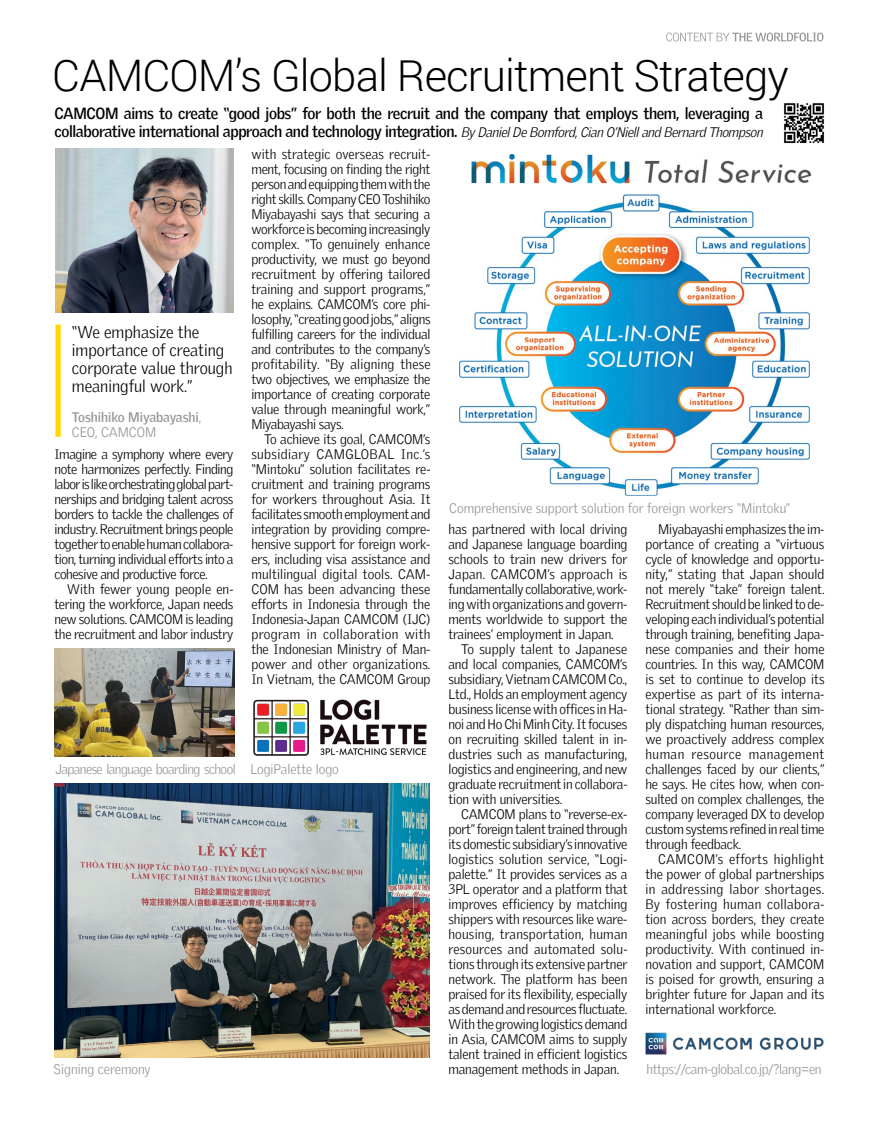
<style>
.page{position:relative;width:878px;height:1134px;background:#fff}
.page>*{position:absolute;margin:0;border:0;box-sizing:border-box;transform-origin:0 0}
.t1{font:300 43.5px "Roboto";letter-spacing:-.02em;color:#000}
.t2{font:300 16.5px/18px "Griffith Gothic";color:#000}
.t3{font:700 15.75px/18px "Griffith Gothic";letter-spacing:-.025em;color:#000}
.t4{font:300 13.5px/15px "Griffith Gothic";letter-spacing:-.01em;color:#000;text-align:justify}
.t5{font:300 13.5px "Griffith Gothic";color:#939598}
.t6{font:300 13.5px "Griffith Gothic";letter-spacing:-.04em;color:#939598}
.t7{font:300 13.5px "Griffith Gothic";letter-spacing:-.02em;color:#939598}
.t8{font:700 13.5px/15px "Griffith Gothic";color:#939598}
.s1{font-weight:300;font-style:italic;font-size:13.5px}
.s2{font-weight:300}
</style>
<div class="page">
<svg style="left:666px;top:33px;width:157px;height:8px"></svg>
<div style="left:55px;top:325px;width:6px;height:112px;background:#ffd800"></div>
<img style="left:55px;top:148px;width:178px;height:165px">
<img style="left:645px;top:1032px;width:178px;height:23px">
<img style="left:784px;top:103px;width:41px;height:41px">
<img style="left:54px;top:783px;width:375px;height:275px">
<img style="left:459px;top:194px;width:352px;height:302px">
<img style="left:471px;top:154px;width:340px;height:30px">
<img style="left:54px;top:648px;width:180px;height:109px">
<img style="left:253px;top:699px;width:174px;height:57px">
<h1 class="t1" style="left:52px;top:46px;width:738px">CAMCOM’s Global Recruitment Strategy</h1>
<p class="t3" style="left:54px;top:104px;width:713px">CAMCOM aims to create “good jobs” for both the recruit and the company that employs them, leveraging a collaborative international approach and technology integration. <span class="s1">ByDanielDeBomford,CianO’NiellandBernardThompson</span></p>
<p class="t2" style="left:72px;top:323px;width:162px">“We emphasize the importance of creating corporate value through meaningful work.”</p>
<p class="t8" style="left:72px;top:409px;width:131px">Toshihiko Miyabayashi<span class="s2">,<br>CEO, CAMCOM</span></p>
<p class="t4" style="left:54px;top:446px;width:180px">Imagine a symphony where every note harmonizes perfectly. Finding labor is like orchestrating global part&shy;nerships and bridging talent across borders to tackle the challenges of industry. Recruitment brings people together to enable human collabora&shy;tion, turning individual efforts into a cohesive and productive force.</p>
<p class="t4" style="left:54px;top:581px;width:180px;text-indent:13px">With fewer young people en&shy;tering the workforce, Japan needs new solutions. CAMCOM is leading the recruitment and labor industry</p>
<p class="t4" style="left:251px;top:146px;width:180px">with strategic overseas recruit&shy;ment, focusing on finding the right person and equipping them with the right skills. Company CEO Toshihiko Miyabayashi says that securing a workforce is becoming increasingly complex. “To genuinely enhance productivity, we must go beyond recruitment by offering tailored training and support programs,” he explains. CAMCOM’s core phi&shy;losophy, “creating good jobs,” aligns fulfilling careers for the individual and contributes to the company’s profitability. “By aligning these two objectives, we emphasize the importance of creating corporate value through meaningful work,” Miyabayashi says.</p>
<p class="t4" style="left:251px;top:431px;width:181px;text-indent:13px">To achieve its goal, CAMCOM’s subsidiary CAMGLOBAL Inc.’s “Mintoku” solution facilitates re&shy;cruitment and training programs for workers throughout Asia. It facilitates smooth employment and integration by providing compre&shy;hensive support for foreign work&shy;ers, including visa assistance and multilingual digital tools. CAM-COM has been advancing these efforts in Indonesia through the Indonesia-Japan CAMCOM (IJC) program in collaboration with the Indonesian Ministry of Man&shy;power and other organizations.<br>In Vietnam, the CAMCOM Group</p>
<p class="t6" style="left:55px;top:761px;width:285px">Japanese language boarding school LogiPalette logo</p>
<p class="t5" style="left:54px;top:1061px;width:99px">Signing ceremony</p>
<p class="t5" style="left:449px;top:500px;width:342px">Comprehensive support solution for foreign workers “Mintoku”</p>
<p class="t4" style="left:448px;top:521px;width:180px">has partnered with local driving and Japanese language boarding schools to train new drivers for Japan. CAMCOM’s approach is fundamentally collaborative, work&shy;ing with organizations and govern&shy;ments worldwide to support the trainees’ employment in Japan.</p>
<p class="t4" style="left:448px;top:641px;width:181px;text-indent:13px">To supply talent to Japanese and local companies, CAMCOM’s subsidiary, Vietnam CAMCOM Co., Ltd., Holds an employment agency business license with offices in Ha&shy;noi and Ho Chi Minh City. It focuses on recruiting skilled talent in in&shy;dustries such as manufacturing, logistics and engineering, and new graduate recruitment in collabora&shy;tion with universities.</p>
<p class="t4" style="left:448px;top:806px;width:180px;text-indent:13px">CAMCOM plans to “reverse-ex&shy;port” foreign talent trained through its domestic subsidiary’s innovative logistics solution service, “Logi&shy;palette.” It provides services as a 3PL operator and a platform that improves efficiency by matching shippers with resources like ware&shy;housing, transportation, human resources and automated solu&shy;tions through its extensive partner network. The platform has been praised for its flexibility, especially as demand and resources fluctuate.<br>With the growing logistics demand in Asia, CAMCOM aims to supply talent trained in efficient logistics management methods in Japan.</p>
<p class="t4" style="left:645px;top:521px;width:181px;text-indent:13px">Miyabayashi emphasizes the im&shy;portance of creating a “virtuous cycle of knowledge and opportu&shy;nity,” stating that Japan should not merely “take” foreign talent.<br>Recruitment should be linked to de&shy;veloping each individual’s potential through training, benefiting Japa&shy;nese companies and their home countries. In this way, CAMCOM is set to continue to develop its expertise as part of its interna&shy;tional strategy. “Rather than sim&shy;ply dispatching human resources, we proactively address complex human resource management challenges faced by our clients,” he says. He cites how, when con&shy;sulted on complex challenges, the company leveraged DX to develop custom systems refined in real time through feedback.</p>
<p class="t4" style="left:645px;top:851px;width:180px;text-indent:13px">CAMCOM’s efforts highlight the power of global partnerships in addressing labor shortages.<br>By fostering human collabora&shy;tion across borders, they create meaningful jobs while boosting productivity. With continued in&shy;novation and support, CAMCOM is poised for growth, ensuring a brighter future for Japan and its international workforce.</p>
<p class="t7" style="left:646px;top:1061px;width:177px">https://cam-global.co.jp/?lang=en</p>
</div>
